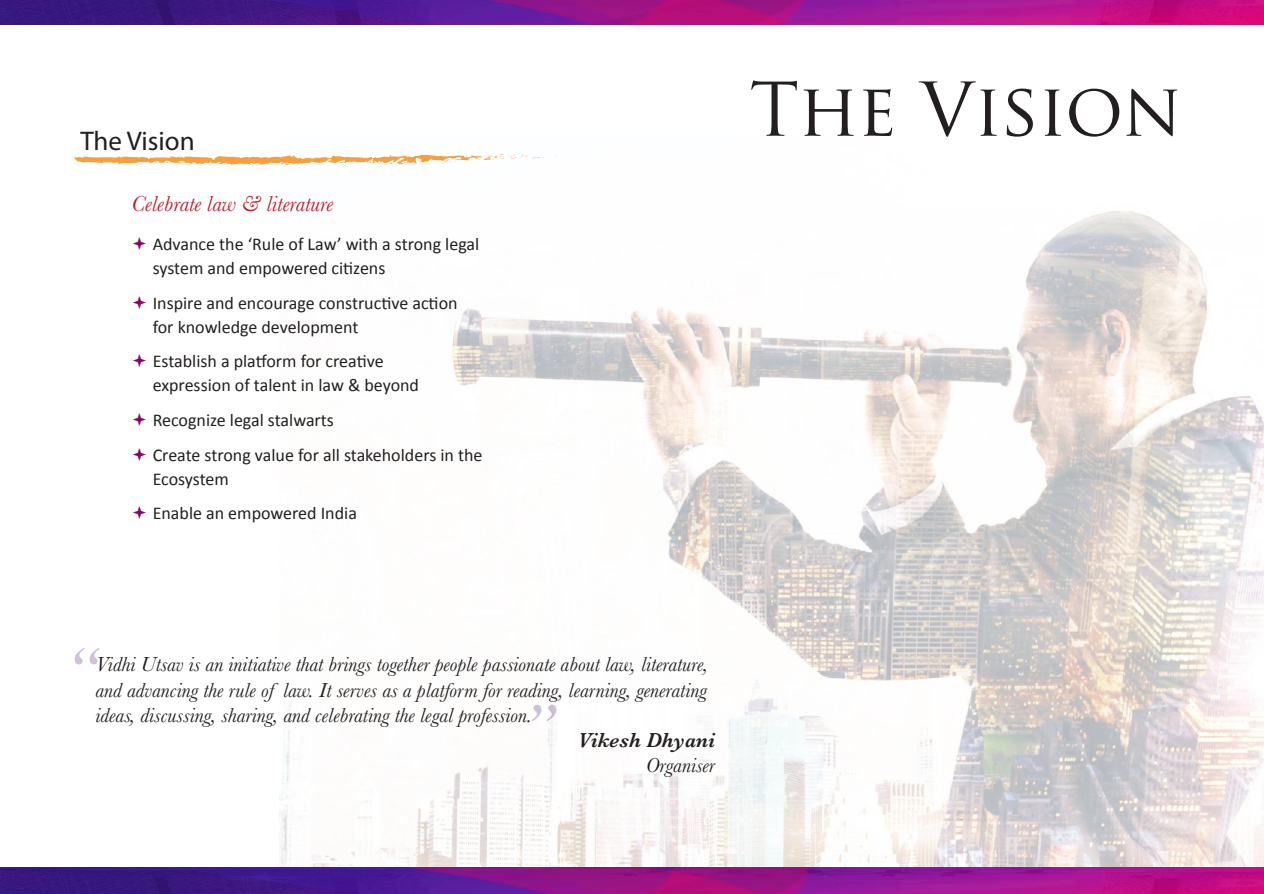
<style>
.page{position:relative;width:1264px;height:894px;background:#fff}
.page>*{position:absolute;margin:0;border:0;box-sizing:border-box;transform-origin:0 0}
.t1{font:72px "Trajan Pro";letter-spacing:-.02em;color:#231f20}
.t2{font:italic 72px "Times";color:#652d90}
.t3{font:27px "Myriad Pro";color:#231f20}
.t4{font:italic 22.5px "Baskerville";color:#be1e2d}
.t5{font:italic 21px/25.2px "Baskerville";color:#231f20;text-align:justify}
.t6{font:italic 600 21px "Baskerville";color:#231f20}
.t7{font:18px/24px "Calibri";color:#231f20}
</style>
<div class="page">
<img style="left:279px;top:155px;width:985px;height:711px">
<img style="left:0;top:0;width:1264px;height:25px">
<img style="left:0;top:866px;width:1264px;height:27px">
<svg style="left:71px;top:154px;width:473px;height:11px"></svg>
<h2 class="t3" style="left:80px;top:124px;width:116px">The Vision</h2>
<p class="t4" style="left:131px;top:189px;width:203px">Celebrate law &amp; literature</p>
<p class="t7" style="left:153px;top:232px;width:328px">Advance the ‘Rule of Law’ with a strong legal system and empowered citizens</p>
<p class="t7" style="left:153px;top:291px;width:306px">Inspire and encourage constructive action for knowledge development</p>
<p class="t7" style="left:153px;top:349px;width:268px">Establish a platform for creative expression of talent in law &amp; beyond</p>
<p class="t7" style="left:153px;top:403px;width:331px;line-height:34.5px">Recognize legal stalwarts<br>Create strong value for all stakeholders in the</p>
<p class="t7" style="left:153px;top:461px;width:206px;line-height:34.5px">Ecosystem<br>Enable an empowered India</p>
<h1 class="t1" style="left:749px;top:64px;width:433px">The Vision</h1>
<h1 class="t2" style="left:63px;top:608px;width:42px">“</h1>
<p class="t5" style="left:95px;top:652px;width:614px">Vidhi Utsav is an initiative that brings together people passionate about law, literature, and advancing the rule of law. It serves as a platform for reading, learning, generating ideas, discussing, sharing, and celebrating the legal profession.</p>
<p class="t6" style="left:578px;top:725px;width:139px">Vikesh Dhyani</p>
<p class="t5" style="left:646px;top:752px;width:71px">Organiser</p>
<h1 class="t2" style="left:521px;top:665px;width:42px">”</h1>
</div>
